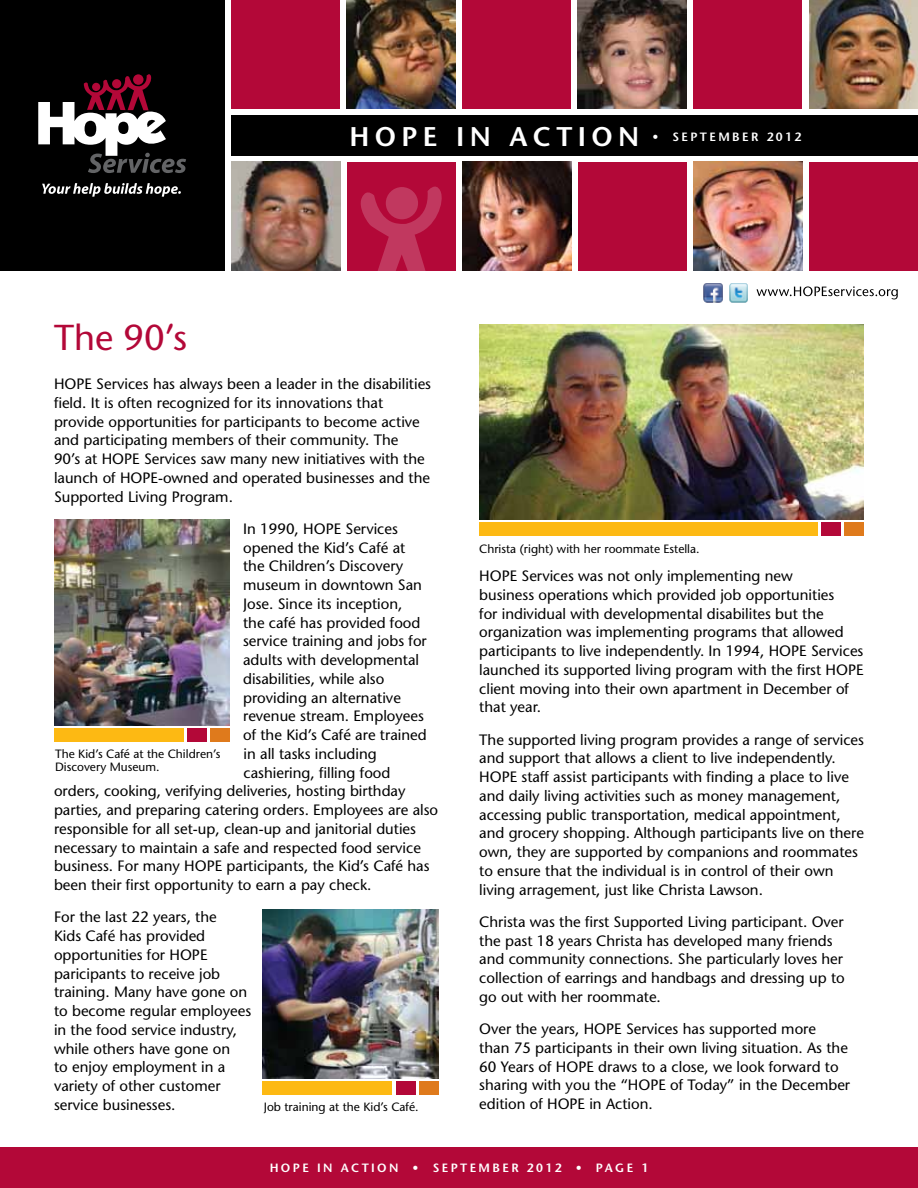
<style>
.page{position:relative;width:918px;height:1188px;background:#fff}
.page>*{position:absolute;margin:0;border:0;box-sizing:border-box;transform-origin:0 0}
.t1{font:500 36px "Stone Sans Std";color:#b30838}
.t2{font:600 27px "Stone Sans Std";letter-spacing:.2em;color:#fff}
.t3{font:500 15px/18.8px "Stone Sans Std";color:#000}
.t4{font:500 12px/13.5px "Stone Sans Std";color:#000}
.t5{font:600 12px "Stone Sans Std";letter-spacing:.2em;color:#fff}
</style>
<div class="page">
<div style="left:462px;top:0;width:109px;height:109px;background:#b30838"></div>
<div style="left:0;top:0;width:224px;height:271px;background:#000"></div>
<div style="left:231px;top:0;width:109px;height:109px;background:#b30838"></div>
<img style="left:231px;top:162px;width:109px;height:109px">
<img style="left:462px;top:162px;width:109px;height:109px">
<div style="left:809px;top:162px;width:109px;height:109px;background:#b30838"></div>
<div style="left:694px;top:0;width:108px;height:109px;background:#b30838"></div>
<img style="left:694px;top:162px;width:108px;height:109px">
<div style="left:578px;top:162px;width:109px;height:109px;background:#b30838"></div>
<img style="left:809px;top:0;width:109px;height:109px">
<img style="left:578px;top:0;width:109px;height:109px">
<div style="left:347px;top:162px;width:109px;height:109px;background:#b30838"></div>
<svg style="left:38px;top:74px;width:148px;height:99px"></svg>
<svg style="left:42px;top:183px;width:139px;height:14px"></svg>
<img style="left:347px;top:0;width:109px;height:109px">
<div style="left:231px;top:116px;width:687px;height:40px;background:#000"></div>
<svg style="left:361px;top:186px;width:81px;height:85px"></svg>
<div style="left:0;top:1148px;width:918px;height:40px;background:#b30838"></div>
<svg style="left:757px;top:286px;width:141px;height:13px"></svg>
<img style="left:704px;top:284px;width:19px;height:18px">
<img style="left:729px;top:284px;width:19px;height:18px">
<img style="left:479px;top:324px;width:385px;height:196px">
<div style="left:845px;top:523px;width:19px;height:13px;background:#df7a1c"></div>
<div style="left:822px;top:523px;width:19px;height:13px;background:#b30838"></div>
<div style="left:479px;top:523px;width:339px;height:13px;background:#fdb913"></div>
<img style="left:54px;top:519px;width:176px;height:206px">
<div style="left:210px;top:728px;width:20px;height:14px;background:#df7a1c"></div>
<div style="left:187px;top:728px;width:19px;height:14px;background:#b30838"></div>
<div style="left:54px;top:728px;width:129px;height:14px;background:#fdb913"></div>
<img style="left:263px;top:910px;width:175px;height:168px">
<div style="left:419px;top:1081px;width:19px;height:14px;background:#df7a1c"></div>
<div style="left:396px;top:1081px;width:19px;height:14px;background:#b30838"></div>
<div style="left:263px;top:1081px;width:129px;height:14px;background:#fdb913"></div>
<h2 class="t2" style="left:349px;top:120px;width:291px">HOPE IN ACTIO N</h2>
<p class="t5" style="left:652px;top:129px;width:151px">• SEPTEMBER 2012</p>
<h1 class="t1" style="left:54px;top:317px;width:135px">The 90’s</h1>
<p class="t3" style="left:54px;top:374px;width:379px">HOPE Services has always been a leader in the disabilities field. It is often recognized for its innovations that provide opportunities for participants to become active and participating members of their community. The<br>90’s at HOPE Services saw many new initiatives with the launch of HOPE-owned and operated businesses and the Supported Living Program.</p>
<p class="t3" style="left:243px;top:519px;width:156px">In 1990, HOPE Services</p>
<p class="t3" style="left:243px;top:538px;width:164px">opened the Kid’s Café at</p>
<p class="t3" style="left:243px;top:557px;width:162px">the Children’s Discovery</p>
<p class="t3" style="left:243px;top:575px;width:180px">museum in downtown San</p>
<p class="t3" style="left:243px;top:594px;width:161px">Jose. Since its inception,</p>
<p class="t3" style="left:243px;top:613px;width:179px">the café has provided food</p>
<p class="t3" style="left:243px;top:632px;width:185px">service training and jobs for</p>
<p class="t3" style="left:243px;top:650px;width:178px">adults with developmental</p>
<p class="t3" style="left:243px;top:669px;width:143px">disabilities, while also</p>
<p class="t3" style="left:243px;top:688px;width:159px">providing an alternative</p>
<p class="t3" style="left:243px;top:707px;width:182px">revenue stream. Employees</p>
<p class="t3" style="left:243px;top:725px;width:185px">of the Kid’s Café are trained</p>
<p class="t3" style="left:244px;top:744px;width:135px">in all tasks including</p>
<p class="t3" style="left:244px;top:763px;width:148px">cashiering, filling food</p>
<p class="t3" style="left:54px;top:782px;width:353px">orders, cooking, verifying deliveries, hosting birthday</p>
<p class="t3" style="left:54px;top:800px;width:386px">parties, and preparing catering orders. Employees are also</p>
<p class="t3" style="left:54px;top:819px;width:364px">responsible for all set-up, clean-up and janitorial duties</p>
<p class="t3" style="left:54px;top:838px;width:369px">necessary to maintain a safe and respected food service</p>
<p class="t3" style="left:54px;top:857px;width:377px">business. For many HOPE participants, the Kid’s Café has</p>
<p class="t3" style="left:54px;top:875px;width:319px">been their first opportunity to earn a pay check.</p>
<p class="t3" style="left:54px;top:908px;width:199px">For the last 22 years, the<br>Kids Café has provided opportunities for HOPE paricipants to receive job training. Many have gone on to become regular employees in the food service industry, while others have gone on<br>to enjoy employment in a variety of other customer service businesses.</p>
<p class="t4" style="left:55px;top:747px;width:167px">The Kid’s Café at the Children’s<br>Discovery Museum.</p>
<p class="t4" style="left:264px;top:1100px;width:156px">Job training at the Kid’s Café.</p>
<p class="t4" style="left:479px;top:542px;width:222px">Christa (right) with her roommate Estella.</p>
<p class="t3" style="left:479px;top:566px;width:386px">HOPE Services was not only implementing new<br>business operations which provided job opportunities<br>for individual with developmental disabilites but the organization was implementing programs that allowed participants to live independently. In 1994, HOPE Services launched its supported living program with the first HOPE client moving into their own apartment in December of that year.</p>
<p class="t3" style="left:479px;top:730px;width:386px">The supported living program provides a range of services and support that allows a client to live independently.<br>HOPE staff assist participants with finding a place to live and daily living activities such as money management, accessing public transportation, medical appointment, and grocery shopping. Although participants live on there own, they are supported by companions and roommates to ensure that the individual is in control of their own living arragement, just like Christa Lawson.</p>
<p class="t3" style="left:479px;top:912px;width:367px">Christa was the first Supported Living participant. Over the past 18 years Christa has developed many friends and community connections. She particularly loves her collection of earrings and handbags and dressing up to go out with her roommate.</p>
<p class="t3" style="left:479px;top:1019px;width:372px">Over the years, HOPE Services has supported more<br>than 75 participants in their own living situation. As the 60 Years of HOPE draws to a close, we look forward to sharing with you the “HOPE of Today” in the December edition of HOPE in Action.</p>
<p class="t5" style="left:270px;top:1161px;width:32px">HOPE</p>
<p class="t5" style="left:317px;top:1161px;width:333px">IN ACTIO N • SEPTEMBER 2012 • PAGE 1</p>
</div>
